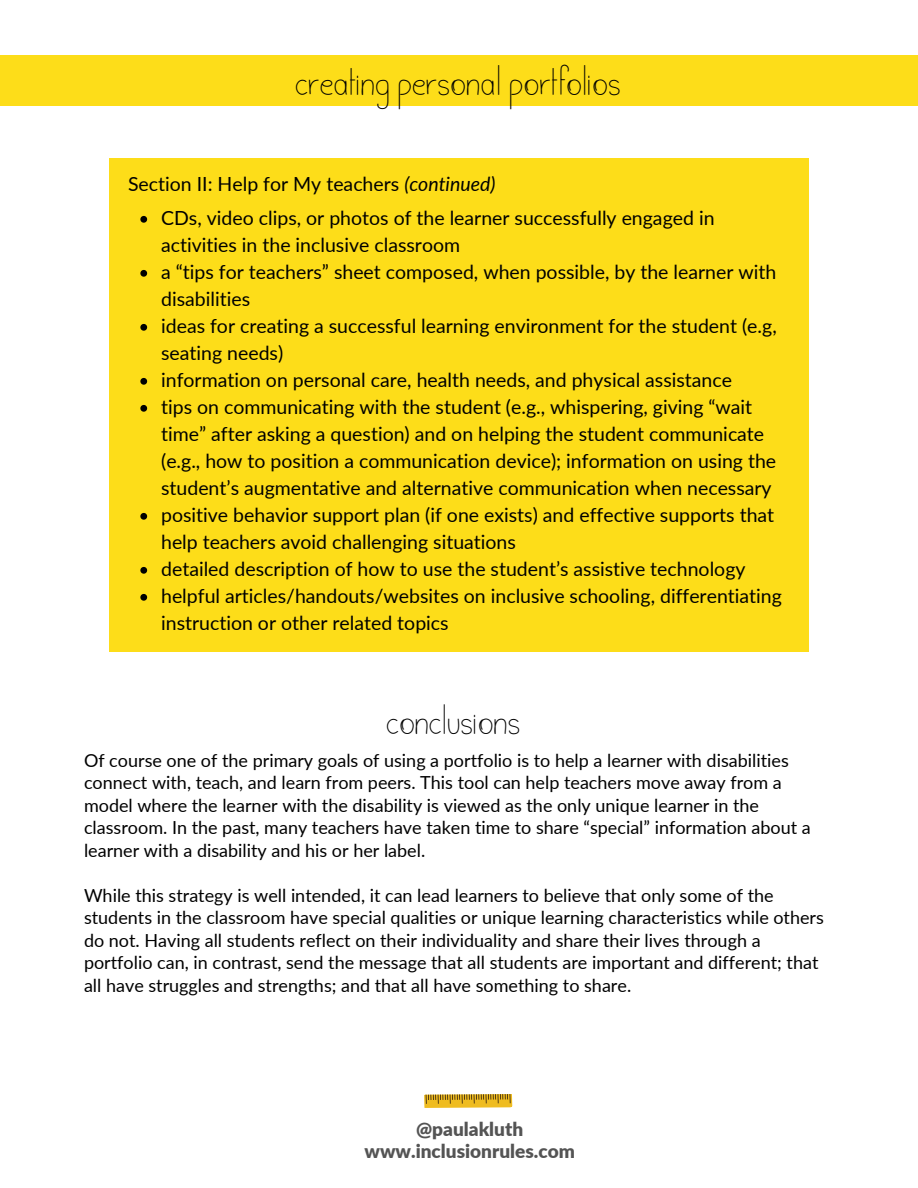
<style>
.page{position:relative;width:918px;height:1188px;background:#fff}
.page>*{position:absolute;margin:0;border:0;box-sizing:border-box;transform-origin:0 0}
.t1{font:39.9px "Hainzo k 123 v 3";color:#000}
.t2{font:39.6px "Hainzo k 123 v 3";color:#000}
.t3{font:19.5px/27px "Lato";color:#000}
.t4{font:900 19.05px "Lato";color:#545454}
.t5{font:18px/22.5px "Lato";color:#000}
.s1{font-style:italic}
</style>
<div class="page">
<div style="left:0;top:55px;width:918px;height:50px;background:#fddd19"></div>
<svg style="left:424px;top:1094px;width:89px;height:14px"></svg>
<div style="left:109px;top:158px;width:700px;height:494px;background:#fddd19"></div>
<svg style="left:140px;top:216px;width:7px;height:7px"></svg>
<svg style="left:140px;top:270px;width:7px;height:7px"></svg>
<svg style="left:140px;top:324px;width:7px;height:7px"></svg>
<svg style="left:140px;top:378px;width:7px;height:7px"></svg>
<svg style="left:140px;top:405px;width:7px;height:7px"></svg>
<svg style="left:140px;top:513px;width:7px;height:7px"></svg>
<svg style="left:140px;top:567px;width:7px;height:7px"></svg>
<svg style="left:140px;top:594px;width:7px;height:7px"></svg>
<p class="t1" style="left:296px;top:56px;width:327px">creating personal portfolios</p>
<p class="t3" style="left:128px;top:170px;width:369px">Section II: Help for My teachers <span class="s1">(continued)</span></p>
<p class="t3" style="left:161px;top:204px;width:555px">CDs, video clips, or photos of the learner successfully engaged in activities in the inclusive classroom</p>
<p class="t3" style="left:161px;top:258px;width:617px">a “tips for teachers” sheet composed, when possible, by the learner with disabilities</p>
<p class="t3" style="left:161px;top:312px;width:617px">ideas for creating a successful learning environment for the student (e.g, seating needs)</p>
<p class="t3" style="left:161px;top:366px;width:572px">information on personal care, health needs, and physical assistance</p>
<p class="t3" style="left:161px;top:393px;width:617px">tips on communicating with the student (e.g., whispering, giving “wait time” after asking a question) and on helping the student communicate (e.g., how to position a communication device); information on using the student’s augmentative and alternative communication when necessary</p>
<p class="t3" style="left:161px;top:501px;width:615px">positive behavior support plan (if one exists) and effective supports that help teachers avoid challenging situations</p>
<p class="t3" style="left:161px;top:555px;width:586px">detailed description of how to use the student’s assistive technology</p>
<p class="t3" style="left:161px;top:582px;width:622px">helpful articles/handouts/websites on inclusive schooling, differentiating instruction or other related topics</p>
<p class="t2" style="left:387px;top:695px;width:136px">conclusions</p>
<p class="t5" style="left:84px;top:749px;width:728px">Of course one of the primary goals of using a portfolio is to help a learner with disabilities connect with, teach, and learn from peers. This tool can help teachers move away from a model where the learner with the disability is viewed as the only unique learner in the classroom. In the past, many teachers have taken time to share “special” information about a learner with a disability and his or her label.</p>
<p class="t5" style="left:84px;top:884px;width:741px">While this strategy is well intended, it can lead learners to believe that only some of the students in the classroom have special qualities or unique learning characteristics while others do not. Having all students reflect on their individuality and share their lives through a portfolio can, in contrast, send the message that all students are important and different; that all have struggles and strengths; and that all have something to share.</p>
<p class="t4" style="left:416px;top:1117px;width:109px">@paulakluth</p>
<p class="t4" style="left:365px;top:1139px;width:212px">www.inclusionrules.com</p>
</div>
